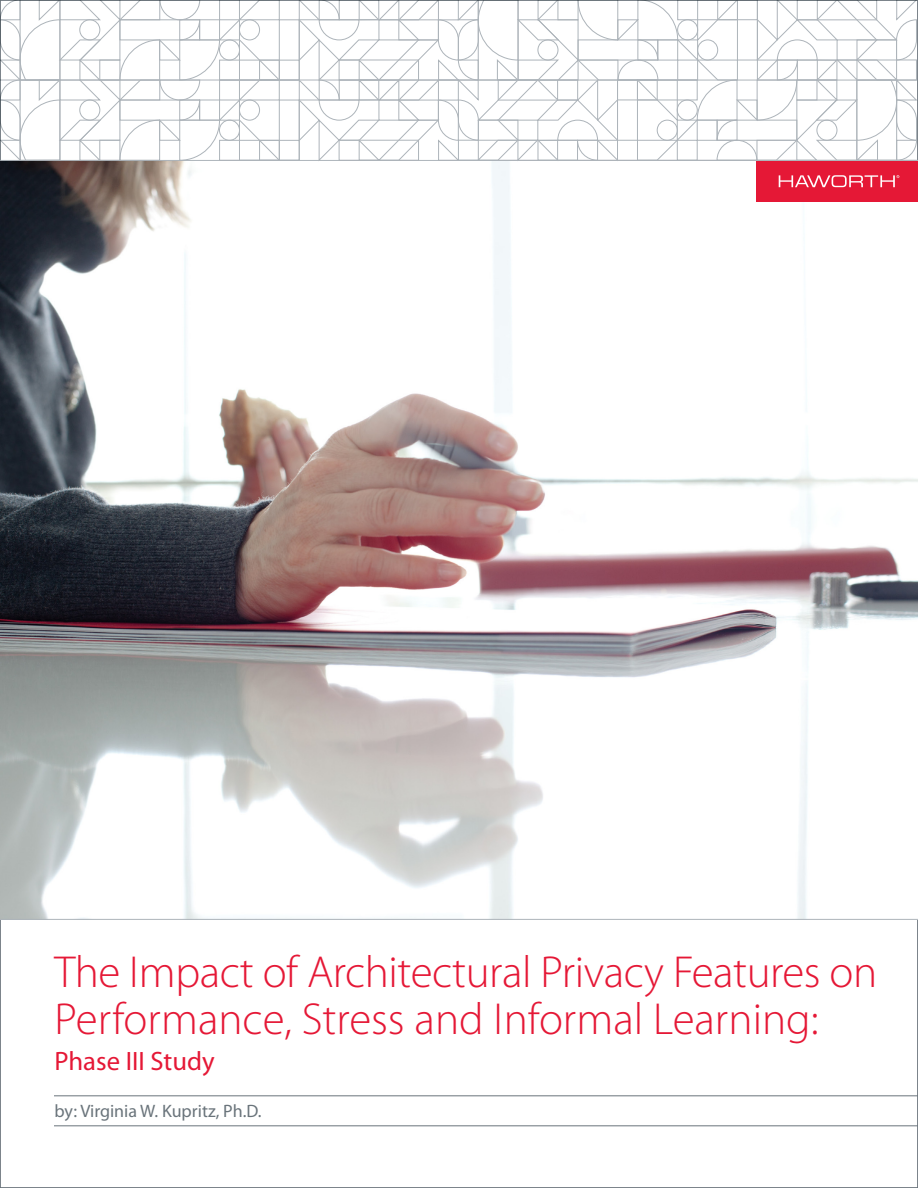
<style>
.page{position:relative;width:918px;height:1188px;background:#fff}
.page>*{position:absolute;margin:0;border:0;box-sizing:border-box;transform-origin:0 0}
.t1{font:300 45px/46.5px "Myriad Pro";letter-spacing:-.01em;color:#e51836}
.t2{font:26.7px "Myriad Pro";color:#e51836}
.t3{font:18px "Myriad Pro";color:#6a747b}
</style>
<div class="page">
<img style="left:0;top:161px;width:917px;height:758px">
<div style="left:756px;top:161px;width:161px;height:41px;background:#e51836"></div>
<svg style="left:779px;top:175px;width:120px;height:12px"></svg>
<div style="left:279px;top:20px;width:20px;height:60px;border:1px solid #adb4ba"></div>
<div style="left:259px;top:60px;width:40px;height:20px;border:1px solid #adb4ba"></div>
<div style="left:279px;top:100px;width:20px;height:60px;border:1px solid #adb4ba"></div>
<div style="left:259px;top:140px;width:40px;height:20px;border:1px solid #adb4ba"></div>
<svg style="left:0;top:0;width:280px;height:160px"></svg>
<hr style="left:0;top:80px;width:459px;height:1px;background:#adb4ba">
<svg style="left:299px;top:0;width:618px;height:160px"></svg>
<hr style="left:0;top:160px;width:918px;height:1px;background:#adb4ba">
<hr style="left:0;top:919px;width:918px;height:1px;background:#adb4ba">
<hr style="left:54px;top:1095px;width:864px;height:1px;background:#6a747b">
<hr style="left:54px;top:1125px;width:864px;height:1px;background:#6a747b">
<p class="t1" style="left:54px;top:950px;width:824px">The Impact of Architectural Privacy Features on<br>Performance, Stress and Informal Learning:</p>
<p class="t2" style="left:54px;top:1045px;width:162px">Phase III Study</p>
<p class="t3" style="left:54px;top:1100px;width:209px">by: Virginia W. Kupritz, Ph.D.</p>
</div>
